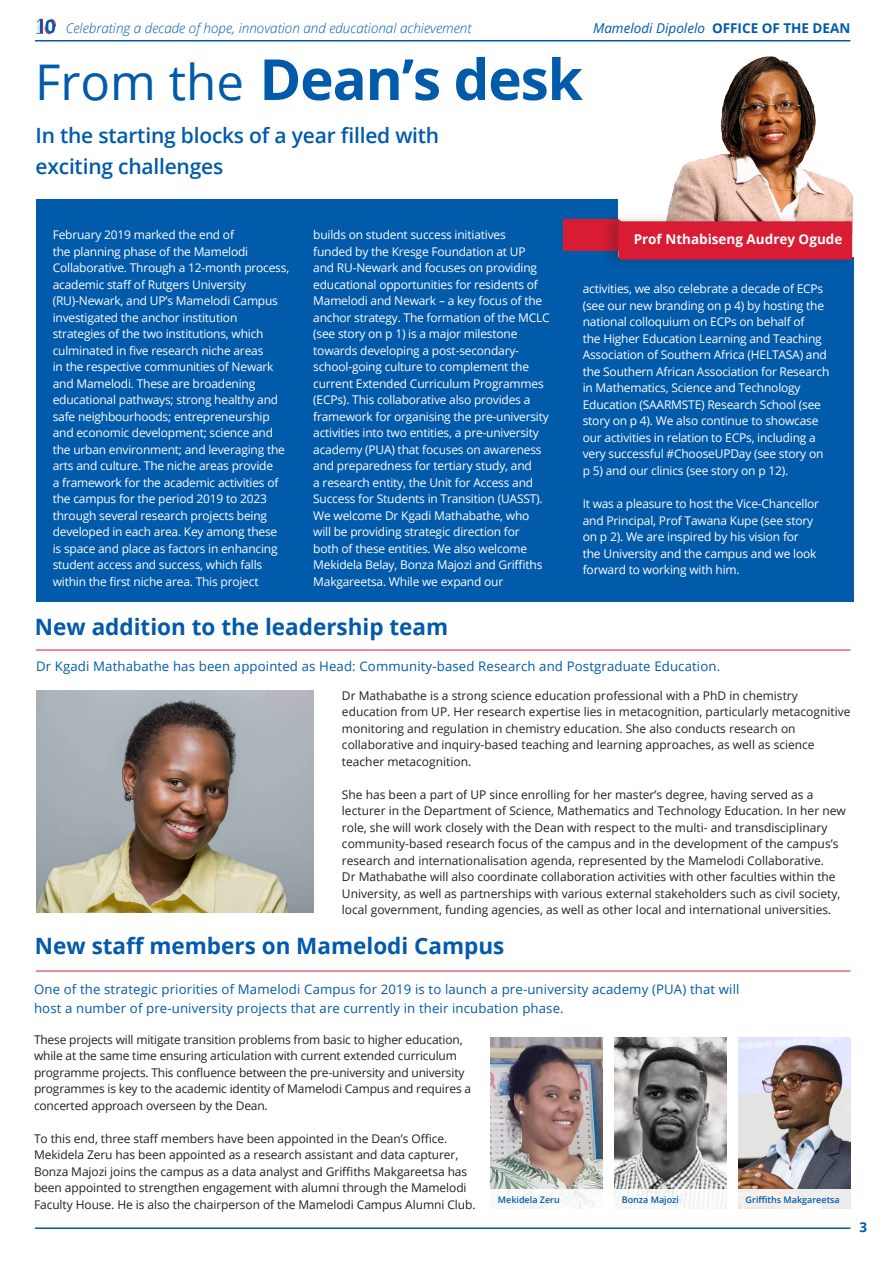
<style>
.page{position:relative;width:893px;height:1263px;background:#fff}
.page>*{position:absolute;margin:0;border:0;box-sizing:border-box;transform-origin:0 0}
.t1{font:700 56.7px "Open Sans";letter-spacing:-.02em;color:#015aaa}
.t2{font:700 22.5px "Open Sans";color:#015aaa}
.t3{font:600 21px/31.5px "Open Sans";letter-spacing:-.01em;color:#015aaa}
.t4{font:italic 300 13.5px "Open Sans";color:#015aaa}
.t5{font:italic 13.5px "Open Sans";color:#015aaa}
.t6{font:700 13.5px "Open Sans";color:#fff}
.t7{font:700 13.5px "Open Sans";color:#015aaa}
.t8{font:13.2px/18.8px "Open Sans";letter-spacing:.01em;color:#015aaa}
.t9{font:12px/16.5px "Open Sans";letter-spacing:-.015em;color:#fff}
.t10{font:12px/16.5px "Open Sans";color:#231f20}
.t11{font:600 9px "Open Sans";color:#015aaa}
.s1{font-weight:400;font-size:49.2px}
.s2{font-weight:700;font-style:normal}
</style>
<div class="page">
<hr style="left:35px;top:1227px;width:815px;height:2px;background:#015aaa">
<hr style="left:35px;top:40px;width:815px;height:2px;background:#015aaa">
<div style="left:36px;top:200px;width:817px;height:402px;background:#015aaa"></div>
<div style="left:618px;top:174px;width:244px;height:83px;background:#fff"></div>
<img style="left:668px;top:56px;width:184px;height:156px">
<div style="left:563px;top:219px;width:55px;height:32px;background:#d81c33"></div>
<div style="left:601px;top:212px;width:252px;height:58px;background:#231f20;opacity:.24"></div>
<svg style="left:618px;top:219px;width:234px;height:41px;background:#d5253a"></svg>
<hr style="left:36px;top:650px;width:814px;height:1px;background:#d81c33">
<hr style="left:36px;top:971px;width:814px;height:1px;background:#d81c33">
<img style="left:491px;top:1037px;width:112px;height:152px">
<img style="left:615px;top:1037px;width:112px;height:152px">
<img style="left:739px;top:1037px;width:112px;height:152px">
<div style="left:732px;top:1189px;width:124px;height:29px;background:linear-gradient(to right,#f9f5f2,#f4f4f6)"></div>
<img style="left:36px;top:690px;width:277px;height:223px">
<svg style="left:37px;top:19px;width:19px;height:15px"></svg>
<p class="t4" style="left:66px;top:18px;width:407px">Celebrating a decade of hope, innovation and educational achievement</p>
<p class="t1" style="left:35px;top:39px;width:549px"><span class="s1">From the</span> Dean’s desk</p>
<p class="t3" style="left:36px;top:119px;width:405px">In the starting blocks of a year filled with exciting challenges</p>
<p class="t5" style="left:593px;top:19px;width:259px">Mamelodi Dipolelo <span class="s2">OFFICE OF THE DEAN</span></p>
<p class="t9" style="left:53px;top:226px;width:238px">February 2019 marked the end of<br>the planning phase of the Mamelodi Collaborative. Through a 12-month process, academic staff of Rutgers University (RU)-Newark, and UP’s Mamelodi Campus investigated the anchor institution strategies of the two institutions, which culminated in five research niche areas<br>in the respective communities of Newark and Mamelodi. These are broadening educational pathways; strong healthy and safe neighbourhoods; entrepreneurship and economic development; science and the urban environment; and leveraging the arts and culture. The niche areas provide<br>a framework for the academic activities of the campus for the period 2019 to 2023 through several research projects being developed in each area. Key among these<br>is space and place as factors in enhancing student access and success, which falls within the first niche area. This project</p>
<p class="t9" style="left:313px;top:226px;width:238px">builds on student success initiatives<br>funded by the Kresge Foundation at UP<br>and RU-Newark and focuses on providing educational opportunities for residents of Mamelodi and Newark – a key focus of the anchor strategy. The formation of the MCLC (see story on p 1) is a major milestone towards developing a post-secondary&shy;school-going culture to complement the current Extended Curriculum Programmes (ECPs). This collaborative also provides a framework for organising the pre-university activities into two entities, a pre-university academy (PUA) that focuses on awareness and preparedness for tertiary study, and<br>a research entity, the Unit for Access and Success for Students in Transition (UASST).<br>We welcome Dr Kgadi Mathabathe, who will be providing strategic direction for<br>both of these entities. We also welcome Mekidela Belay, Bonza Majozi and Griffiths Makgareetsa. While we expand our</p>
<p class="t6" style="left:634px;top:229px;width:210px">Prof Nthabiseng Audrey Ogude</p>
<p class="t9" style="left:583px;top:281px;width:248px">activities, we also celebrate a decade of ECPs (see our new branding on p 4) by hosting the national colloquium on ECPs on behalf of<br>the Higher Education Learning and Teaching Association of Southern Africa (HELTASA) and the Southern African Association for Research in Mathematics, Science and Technology Education (SAARMSTE) Research School (see story on p 4). We also continue to showcase our activities in relation to ECPs, including a very successful #ChooseUPDay (see story on p 5) and our clinics (see story on p 12).</p>
<p class="t9" style="left:583px;top:495px;width:238px">It was a pleasure to host the Vice-Chancellor and Principal, Prof Tawana Kupe (see story on p 2). We are inspired by his vision for the University and the campus and we look forward to working with him.</p>
<p class="t2" style="left:35px;top:611px;width:415px">New addition to the leadership team</p>
<p class="t8" style="left:36px;top:656px;width:686px">Dr Kgadi Mathabathe has been appointed as Head: Community-based Research and Postgraduate Education.</p>
<p class="t10" style="left:342px;top:687px;width:510px">Dr Mathabathe is a strong science education professional with a PhD in chemistry education from UP. Her research expertise lies in metacognition, particularly metacognitive monitoring and regulation in chemistry education. She also conducts research on collaborative and inquiry-based teaching and learning approaches, as well as science teacher metacognition.</p>
<p class="t10" style="left:342px;top:786px;width:505px">She has been a part of UP since enrolling for her master’s degree, having served as a lecturer in the Department of Science, Mathematics and Technology Education. In her new role, she will work closely with the Dean with respect to the multi- and transdisciplinary community-based research focus of the campus and in the development of the campus’s research and internationalisation agenda, represented by the Mamelodi Collaborative.<br>Dr Mathabathe will also coordinate collaboration activities with other faculties within the University, as well as partnerships with various external stakeholders such as civil society, local government, funding agencies, as well as other local and international universities.</p>
<p class="t2" style="left:35px;top:930px;width:471px">New staff members on Mamelodi Campus</p>
<p class="t8" style="left:34px;top:980px;width:707px">One of the strategic priorities of Mamelodi Campus for 2019 is to launch a pre-university academy (PUA) that will host a number of pre-university projects that are currently in their incubation phase.</p>
<p class="t10" style="left:34px;top:1031px;width:439px">These projects will mitigate transition problems from basic to higher education, while at the same time ensuring articulation with current extended curriculum programme projects. This confluence between the pre-university and university programmes is key to the academic identity of Mamelodi Campus and requires a concerted approach overseen by the Dean.</p>
<p class="t10" style="left:34px;top:1130px;width:443px">To this end, three staff members have been appointed in the Dean’s Office.<br>Mekidela Zeru has been appointed as a research assistant and data capturer, Bonza Majozi joins the campus as a data analyst and Griffiths Makgareetsa has been appointed to strengthen engagement with alumni through the Mamelodi Faculty House. He is also the chairperson of the Mamelodi Campus Alumni Club.</p>
<p class="t11" style="left:498px;top:1193px;width:63px">Mekidela Zeru</p>
<p class="t11" style="left:622px;top:1193px;width:59px">Bonza Majozi</p>
<p class="t11" style="left:746px;top:1193px;width:96px">Griffiths Makgareetsa</p>
<p class="t7" style="left:859px;top:1217px;width:9px">3</p>
</div>
